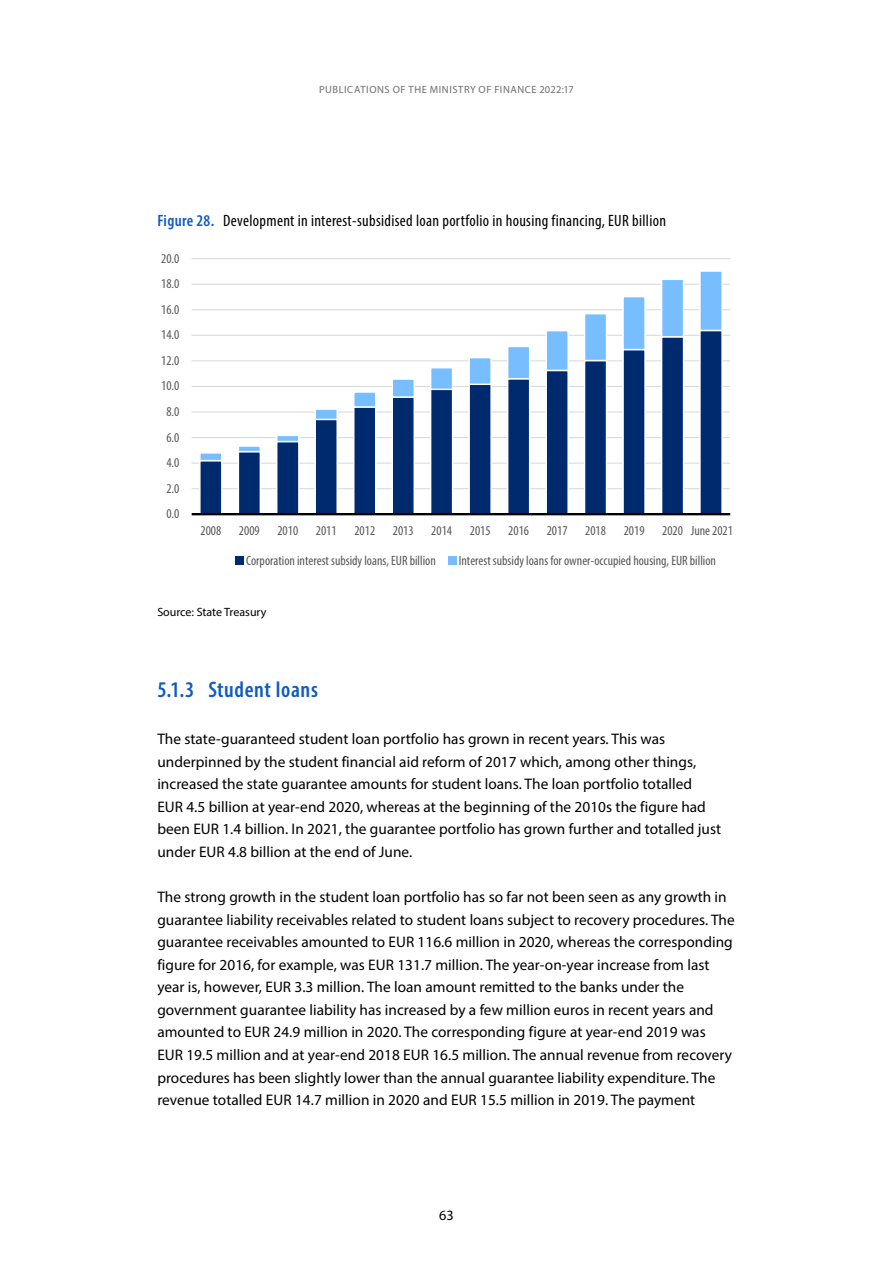
<style>
.page{position:relative;width:893px;height:1263px;background:#fff}
.page>*{position:absolute;margin:0;border:0;box-sizing:border-box;transform-origin:0 0}
.Otsikko_3{font:600 condensed 22.5px "Myriad Pro";letter-spacing:.03em;color:#115ac0}
.t1{font:condensed 16.5px "Myriad Pro";letter-spacing:.02em;color:#000}
._01_Leipä{font:15.3px/22.5px "Myriad Pro";letter-spacing:.005em;color:#000}
.t2{font:14.25px "Myriad Pro";color:#000}
.t3{font:condensed 13.5px "Myriad Pro";color:#575757}
._05_Taulu_alaviite{font:12px "Myriad Pro";color:#000}
.t4{font:10.5px "Myriad Pro";letter-spacing:.03em;color:#6e6e6d}
.s1{font-weight:600;color:#115ac0}
</style>
<div class="page">
<hr style="left:192px;top:258px;width:538px;height:1px;background:#dadada">
<hr style="left:192px;top:284px;width:538px;height:1px;background:#dadada">
<hr style="left:192px;top:309px;width:538px;height:1px;background:#dadada">
<hr style="left:192px;top:335px;width:538px;height:1px;background:#dadada">
<hr style="left:192px;top:360px;width:538px;height:1px;background:#dadada">
<hr style="left:192px;top:386px;width:538px;height:1px;background:#dadada">
<hr style="left:192px;top:411px;width:538px;height:2px;background:#dadada">
<hr style="left:192px;top:437px;width:538px;height:1px;background:#dadada">
<hr style="left:192px;top:463px;width:538px;height:1px;background:#dadada">
<hr style="left:192px;top:488px;width:538px;height:1px;background:#dadada">
<svg style="left:198px;top:462px;width:525px;height:54px"></svg>
<svg style="left:198px;top:271px;width:525px;height:191px"></svg>
<hr style="left:192px;top:513px;width:538px;height:2px;background:#000">
<div style="left:235px;top:557px;width:9px;height:8px;background:#002a6e"></div>
<div style="left:448px;top:557px;width:8px;height:8px;background:#76beff"></div>
<p class="t4" style="left:319px;top:83px;width:13px">Publications</p>
<p class="t4" style="left:393px;top:83px;width:23px">of the</p>
<p class="t4" style="left:430px;top:83px;width:16px">Ministry</p>
<p class="t4" style="left:479px;top:83px;width:29px">of Finance</p>
<p class="t4" style="left:539px;top:83px;width:36px">2022:17</p>
<p class="t1" style="left:157px;top:210px;width:510px"><span class="s1">Figure 28.</span> Development in interest-subsidised loan portfolio in housing financing, EUR billion</p>
<p class="t3" style="left:161px;top:250px;width:20px">20.0</p>
<p class="t3" style="left:161px;top:275px;width:20px">18.0</p>
<p class="t3" style="left:161px;top:301px;width:20px">16.0</p>
<p class="t3" style="left:161px;top:327px;width:20px">14.0</p>
<p class="t3" style="left:161px;top:352px;width:20px">12.0</p>
<p class="t3" style="left:161px;top:378px;width:20px">10.0</p>
<p class="t3" style="left:166px;top:403px;width:15px">8.0</p>
<p class="t3" style="left:166px;top:429px;width:15px">6.0</p>
<p class="t3" style="left:166px;top:454px;width:15px">4.0</p>
<p class="t3" style="left:166px;top:480px;width:15px">2.0</p>
<p class="t3" style="left:166px;top:506px;width:15px">0.0</p>
<p class="t3" style="left:200px;top:523px;width:22px">2008</p>
<p class="t3" style="left:239px;top:523px;width:22px">2009</p>
<p class="t3" style="left:277px;top:523px;width:22px">2010</p>
<p class="t3" style="left:316px;top:523px;width:22px">2011</p>
<p class="t3" style="left:354px;top:523px;width:22px">2012</p>
<p class="t3" style="left:393px;top:523px;width:22px">2013</p>
<p class="t3" style="left:431px;top:523px;width:22px">2014</p>
<p class="t3" style="left:470px;top:523px;width:22px">2015</p>
<p class="t3" style="left:508px;top:523px;width:22px">2016</p>
<p class="t3" style="left:547px;top:523px;width:22px">2017</p>
<p class="t3" style="left:585px;top:523px;width:22px">2018</p>
<p class="t3" style="left:624px;top:523px;width:22px">2019</p>
<p class="t3" style="left:662px;top:523px;width:72px">2020 June 2021</p>
<p class="t3" style="left:246px;top:552px;width:191px">Corporation interest subsidy loans, EUR billion</p>
<p class="t3" style="left:459px;top:552px;width:259px">Interest subsidy loans for owner-occupied housing, EUR billion</p>
<p class="_05_Taulu_alaviite" style="left:157px;top:604px;width:111px">Source: State Treasury</p>
<h3 class="Otsikko_3" style="left:157px;top:675px;width:162px">5.1.3 Student loans</h3>
<p class="_01_Leipä" style="left:157px;top:728px;width:565px">The state-guaranteed student loan portfolio has grown in recent years. This was underpinned by the student financial aid reform of 2017 which, among other things, increased the state guarantee amounts for student loans. The loan portfolio totalled EUR 4.5 billion at year-end 2020, whereas at the beginning of the 2010s the figure had been EUR 1.4 billion. In 2021, the guarantee portfolio has grown further and totalled just under EUR 4.8 billion at the end of June.</p>
<p class="_01_Leipä" style="left:157px;top:885px;width:579px">The strong growth in the student loan portfolio has so far not been seen as any growth in guarantee liability receivables related to student loans subject to recovery procedures. The guarantee receivables amounted to EUR 116.6 million in 2020, whereas the corresponding figure for 2016, for example, was EUR 131.7 million. The year-on-year increase from last year is, however, EUR 3.3 million. The loan amount remitted to the banks under the government guarantee liability has increased by a few million euros in recent years and amounted to EUR 24.9 million in 2020. The corresponding figure at year-end 2019 was EUR 19.5 million and at year-end 2018 EUR 16.5 million. The annual revenue from recovery procedures has been slightly lower than the annual guarantee liability expenditure. The revenue totalled EUR 14.7 million in 2020 and EUR 15.5 million in 2019. The payment</p>
<p class="t2" style="left:439px;top:1206px;width:16px">63</p>
</div>
